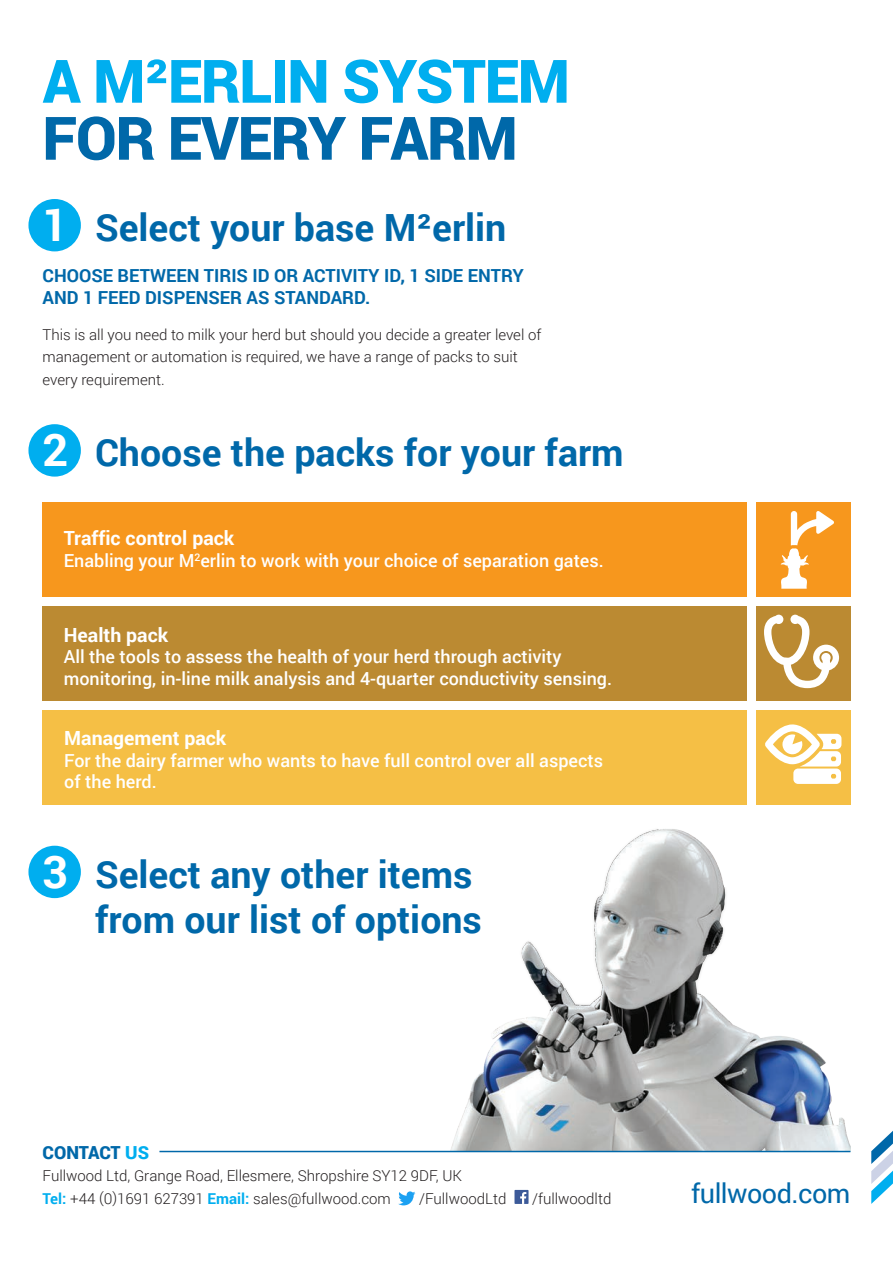
<style>
.page{position:relative;width:893px;height:1263px;background:#fff}
.page>*{position:absolute;margin:0;border:0;box-sizing:border-box;transform-origin:0 0}
.t1{font:900 60px/57px "Roboto";letter-spacing:-.02em;color:#00aeef}
.t2{font:700 37.5px/45px "Roboto";color:#0068a9;text-align:right}
.t3{font:27px "Roboto";letter-spacing:-.02em;color:#0068a9}
.t4{font:700 19.5px "Roboto";color:#fff}
.t5{font:500 18px/21.6px "Roboto";color:#fff}
.t6{font:700 18px/22.5px "Roboto";color:#0068a9}
.t7{font:900 18px "Roboto";letter-spacing:-.005em;color:#0068a9}
.t8{font:300 15px/22.5px "Roboto";color:#231f20}
.s1{color:#0068a9}
.s2{font-size:45px;color:#fff}
.s3{color:#00aeef}
.s4{font-weight:700;color:#00aeef}
</style>
<div class="page">
<div style="left:30px;top:847px;width:50px;height:50px;background:#00aeef;border-radius:50%"></div>
<div style="left:28px;top:846px;width:53px;height:52px;border:2px solid #00aeef;border-radius:50%"></div>
<div style="left:30px;top:425px;width:50px;height:50px;background:#00aeef;border-radius:50%"></div>
<div style="left:28px;top:424px;width:53px;height:53px;border:2px solid #00aeef;border-radius:50%"></div>
<div style="left:30px;top:200px;width:50px;height:50px;background:#00aeef;border-radius:50%"></div>
<div style="left:28px;top:199px;width:53px;height:52px;border:2px solid #00aeef;border-radius:50%"></div>
<div style="left:43px;top:503px;width:704px;height:94px;background:#f7971d"></div>
<div style="left:756px;top:503px;width:94px;height:94px;background:#f7971d"></div>
<svg style="left:780px;top:511px;width:54px;height:78px"></svg>
<div style="left:43px;top:606px;width:704px;height:95px;background:#bb8a32"></div>
<div style="left:756px;top:606px;width:94px;height:95px;background:#bb8a32"></div>
<svg style="left:764px;top:615px;width:75px;height:73px"></svg>
<div style="left:43px;top:710px;width:704px;height:94px;background:#f5bf45"></div>
<div style="left:756px;top:710px;width:94px;height:94px;background:#f5bf45"></div>
<svg style="left:765px;top:724px;width:76px;height:60px"></svg>
<img style="left:298px;top:829px;width:552px;height:322px">
<svg style="left:871px;top:1131px;width:22px;height:73px"></svg>
<hr style="left:159px;top:1151px;width:691px;height:1px;background:#0068a9">
<svg style="left:398px;top:1191px;width:17px;height:14px"></svg>
<div style="left:514px;top:1190px;width:14px;height:14px;background:#3c5a99"></div>
<svg style="left:520px;top:1192px;width:6px;height:12px"></svg>
<p class="t1" style="left:43px;top:50px;width:529px">A M²ERLIN SYSTEM<br><span class="s1">FOR EVERY FARM</span></p>
<p class="t2" style="left:43px;top:203px;width:465px"><span class="s2">1</span> Select your base M²erlin</p>
<p class="t6" style="left:43px;top:263px;width:483px">CHOOSE BETWEEN TIRIS ID OR ACTIVITY ID, 1 SIDE ENTRY<br>AND 1 FEED DISPENSER AS STANDARD.</p>
<p class="t8" style="left:43px;top:322px;width:500px">This is all you need to milk your herd but should you decide a greater level of management or automation is required, we have a range of packs to suit every requirement.</p>
<p class="t2" style="left:43px;top:429px;width:583px"><span class="s2">2</span> Choose the packs for your farm</p>
<p class="t4" style="left:64px;top:524px;width:172px">Traffic control pack</p>
<p class="t5" style="left:64px;top:549px;width:542px">Enabling your M<sup>2</sup>erlin to work with your choice of separation gates.</p>
<p class="t4" style="left:64px;top:621px;width:106px">Health pack</p>
<p class="t5" style="left:64px;top:645px;width:550px">All the tools to assess the health of your herd through activity monitoring, in-line milk analysis and 4-quarter conductivity sensing.</p>
<p class="t4" style="left:64px;top:724px;width:164px">Management pack</p>
<p class="t5" style="left:64px;top:749px;width:540px">For the dairy farmer who wants to have full control over all aspects of the herd.</p>
<p class="t2" style="left:43px;top:851px;width:441px"><span class="s2">3</span> Select any other items from our list of options</p>
<p class="t7" style="left:43px;top:1140px;width:108px">CONTACT <span class="s3">US</span></p>
<p class="t8" style="left:43px;top:1164px;width:421px">Fullwood Ltd, Grange Road, Ellesmere, Shropshire SY12 9DF, UK<br><span class="s4">Tel:</span> +44 (0)1691 627391 <span class="s4">Email:</span> sales@fullwood.com</p>
<p class="t8" style="left:419px;top:1187px;width:89px">/FullwoodLtd</p>
<p class="t8" style="left:532px;top:1187px;width:81px">/fullwoodltd</p>
<p class="t3" style="left:691px;top:1175px;width:161px">fullwood.com</p>
</div>
